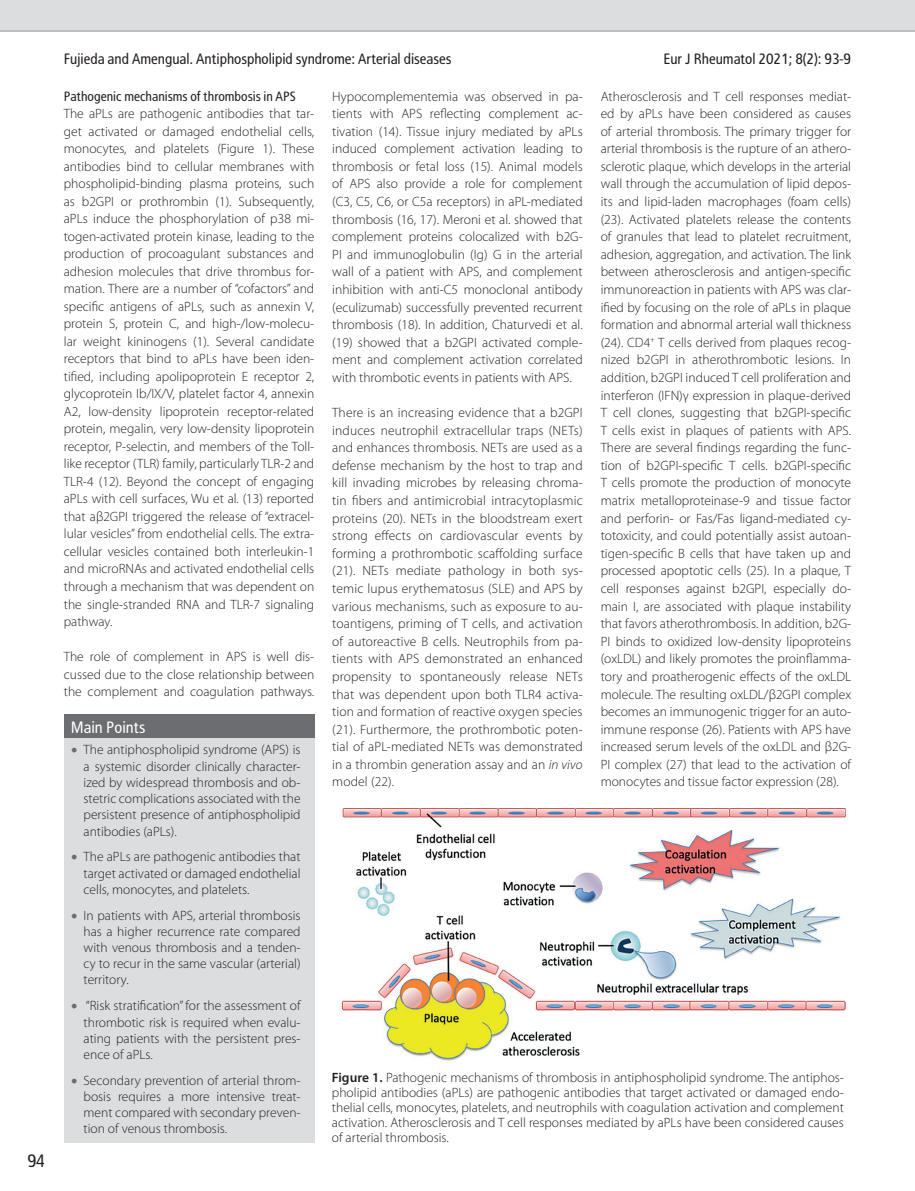
<style>
.page{position:relative;width:915px;height:1191px;background:#fff}
.page>*{position:absolute;margin:0;border:0;box-sizing:border-box;transform-origin:0 0}
.t1{font:18px "Rotokas";color:#231f20}
.t2{font:16.5px "Rotokas";color:#fff}
.t3{font:15px "Rotokas";color:#231f20}
.t4{font:300 13.5px/17.5px "Myriad Pro";color:#231f20;text-align:justify}
.t5{font:13.5px "Rotokas";color:#231f20}
.s1{font-style:italic}
.s2{font-family:"Minion Pro";font-weight:400;font-size:18px;color:#6c6d70}
.s3{font-weight:600}
</style>
<div class="page">
<div style="left:0;top:0;width:914px;height:31px;background:#dcdddf"></div>
<div style="left:64px;top:714px;width:250px;height:428px;background:#dcdddf"></div>
<div style="left:64px;top:714px;width:250px;height:23px;background:#6c6d70"></div>
<img style="left:341px;top:808px;width:504px;height:253px">
<p class="t1" style="left:28px;top:1150px;width:19px">94</p>
<p class="t3" style="left:64px;top:49px;width:389px">Fujieda and Amengual. Antiphospholipid syndrome: Arterial diseases</p>
<p class="t3" style="left:663px;top:49px;width:189px">Eur J Rheumatol 2021; 8(2): 93-9</p>
<p class="t5" style="left:64px;top:88px;width:233px">Pathogenic mechanisms of thrombosis in APS</p>
<p class="t4" style="left:64px;top:105px;width:252px">The aPLs are pathogenic antibodies that tar&shy;get activated or damaged endothelial cells, monocytes, and platelets (Figure 1). These antibodies bind to cellular membranes with phospholipid-binding plasma proteins, such as b2GPI or prothrombin (1). Subsequently, aPLs induce the phosphorylation of p38 mi&shy;togen-activated protein kinase, leading to the production of procoagulant substances and adhesion molecules that drive thrombus for&shy;mation. There are a number of “cofactors” and specific antigens of aPLs, such as annexin V, protein S, protein C, and high-/low-molecu&shy;lar weight kininogens (1). Several candidate receptors that bind to aPLs have been iden&shy;tified, including apolipoprotein E receptor 2, glycoprotein Ib/IX/V, platelet factor 4, annexin A2, low-density lipoprotein receptor-related protein, megalin, very low-density lipoprotein receptor, P-selectin, and members of the Toll&shy;like receptor (TLR) family, particularly TLR-2 and TLR-4 (12). Beyond the concept of engaging aPLs with cell surfaces, Wu et al. (13) reported that aβ2GPI triggered the release of “extracel&shy;lular vesicles” from endothelial cells. The extra&shy;cellular vesicles contained both interleukin-1 and microRNAs and activated endothelial cells through a mechanism that was dependent on the single-stranded RNA and TLR-7 signaling pathway.</p>
<p class="t4" style="left:64px;top:647px;width:252px">The role of complement in APS is well dis&shy;cussed due to the close relationship between the complement and coagulation pathways.</p>
<p class="t4" style="left:332px;top:87px;width:252px">Hypocomplementemia was observed in pa&shy;tients with APS reflecting complement ac&shy;tivation (14). Tissue injury mediated by aPLs induced complement activation leading to thrombosis or fetal loss (15). Animal models of APS also provide a role for complement (C3, C5, C6, or C5a receptors) in aPL-mediated thrombosis (16, 17). Meroni et al. showed that complement proteins colocalized with b2G-PI and immunoglobulin (Ig) G in the arterial wall of a patient with APS, and complement inhibition with anti-C5 monoclonal antibody (eculizumab) successfully prevented recurrent thrombosis (18). In addition, Chaturvedi et al. (19) showed that a b2GPI activated comple&shy;ment and complement activation correlated with thrombotic events in patients with APS.</p>
<p class="t4" style="left:332px;top:404px;width:252px">There is an increasing evidence that a b2GPI induces neutrophil extracellular traps (NETs) and enhances thrombosis. NETs are used as a defense mechanism by the host to trap and kill invading microbes by releasing chroma&shy;tin fibers and antimicrobial intracytoplasmic proteins (20). NETs in the bloodstream exert strong effects on cardiovascular events by forming a prothrombotic scaffolding surface (21). NETs mediate pathology in both sys&shy;temic lupus erythematosus (SLE) and APS by various mechanisms, such as exposure to au&shy;toantigens, priming of T cells, and activation of autoreactive B cells. Neutrophils from pa&shy;tients with APS demonstrated an enhanced propensity to spontaneously release NETs that was dependent upon both TLR4 activa&shy;tion and formation of reactive oxygen species (21). Furthermore, the prothrombotic poten&shy;tial of aPL-mediated NETs was demonstrated in a thrombin generation assay and an <span class="s1">in vivo </span>model (22).</p>
<p class="t4" style="left:600px;top:87px;width:252px">Atherosclerosis and T cell responses mediat&shy;ed by aPLs have been considered as causes of arterial thrombosis. The primary trigger for arterial thrombosis is the rupture of an athero&shy;sclerotic plaque, which develops in the arterial wall through the accumulation of lipid depos&shy;its and lipid-laden macrophages (foam cells) (23). Activated platelets release the contents of granules that lead to platelet recruitment, adhesion, aggregation, and activation. The link between atherosclerosis and antigen-specific immunoreaction in patients with APS was clar&shy;ified by focusing on the role of aPLs in plaque formation and abnormal arterial wall thickness (24). CD4<sup>+</sup> T cells derived from plaques recog&shy;nized b2GPI in atherothrombotic lesions. In addition, b2GPI induced T cell proliferation and interferon (IFN)γ expression in plaque-derived T cell clones, suggesting that b2GPI-specific T cells exist in plaques of patients with APS.<br>There are several findings regarding the func&shy;tion of b2GPI-specific T cells. b2GPI-specific T cells promote the production of monocyte matrix metalloproteinase-9 and tissue factor and perforin- or Fas/Fas ligand-mediated cy&shy;totoxicity, and could potentially assist autoan&shy;tigen-specific B cells that have taken up and processed apoptotic cells (25). In a plaque, T cell responses against b2GPI, especially do&shy;main I, are associated with plaque instability that favors atherothrombosis. In addition, b2G-PI binds to oxidized low-density lipoproteins (oxLDL) and likely promotes the proinflamma&shy;tory and proatherogenic effects of the oxLDL molecule. The resulting oxLDL/β2GPI complex becomes an immunogenic trigger for an auto&shy;immune response (26). Patients with APS have increased serum levels of the oxLDL and β2G-PI complex (27) that lead to the activation of monocytes and tissue factor expression (28).</p>
<p class="t2" style="left:71px;top:717px;width:76px">Main Points</p>
<p class="t4" style="left:84px;top:741px;width:218px;line-height:16.2px;text-indent:-13px"><span class="s2">•</span> The antiphospholipid syndrome (APS) is a systemic disorder clinically character&shy;ized by widespread thrombosis and ob&shy;stetric complications associated with the persistent presence of antiphospholipid antibodies (aPLs).</p>
<p class="t4" style="left:84px;top:848px;width:218px;line-height:16.2px;text-indent:-13px"><span class="s2">•</span> The aPLs are pathogenic antibodies that target activated or damaged endothelial cells, monocytes, and platelets.</p>
<p class="t4" style="left:84px;top:907px;width:218px;line-height:16.2px;text-indent:-13px"><span class="s2">•</span> In patients with APS, arterial thrombosis has a higher recurrence rate compared with venous thrombosis and a tenden&shy;cy to recur in the same vascular (arterial) territory.</p>
<p class="t4" style="left:84px;top:997px;width:218px;line-height:16.2px;text-indent:-13px"><span class="s2">•</span> “Risk stratification” for the assessment of thrombotic risk is required when evalu&shy;ating patients with the persistent pres&shy;ence of aPLs.</p>
<p class="t4" style="left:84px;top:1072px;width:218px;line-height:16.2px;text-indent:-13px"><span class="s2">•</span> Secondary prevention of arterial throm&shy;bosis requires a more intensive treat&shy;ment compared with secondary preven&shy;tion of venous thrombosis.</p>
<p class="t4" style="left:332px;top:1070px;width:513px;line-height:15px"><span class="s3">Figure 1.</span> Pathogenic mechanisms of thrombosis in antiphospholipid syndrome. The antiphos&shy;pholipid antibodies (aPLs) are pathogenic antibodies that target activated or damaged endo&shy;thelial cells, monocytes, platelets, and neutrophils with coagulation activation and complement activation. Atherosclerosis and T cell responses mediated by aPLs have been considered causes of arterial thrombosis.</p>
</div>
